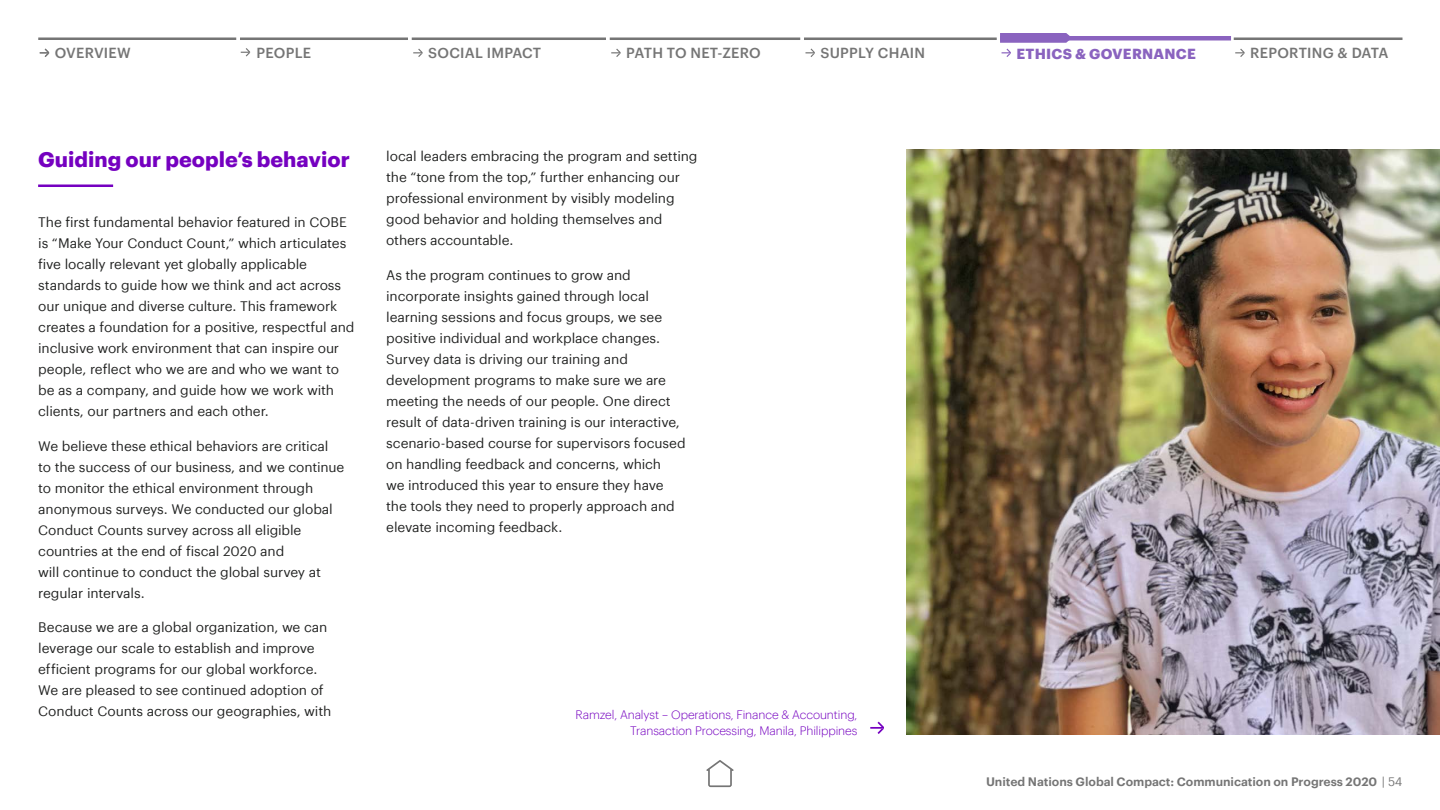
<style>
.page{position:relative;width:1440px;height:810px;background:#fff}
.page>*{position:absolute;margin:0;border:0;box-sizing:border-box;transform-origin:0 0}
.Medium_Headline_Blac{font:700 21px "Graphik";color:#7500c0}
.t1{font:500 14.25px "Graphik";letter-spacing:.015em;color:#757575}
.t2{font:700 14.25px "Graphik";letter-spacing:.015em;color:#8a63bf}
.Body_Copy{font:13.5px/21px "Graphik";letter-spacing:-.01em;color:#202120}
.Small_Headline{font:300 12px/16.5px "Graphik";letter-spacing:-.01em;color:#7500c0;text-align:right}
.t3{font:600 12px "Graphik";letter-spacing:-.005em;color:#757575}
.s1{font-weight:400}
</style>
<div class="page">
<svg style="left:706px;top:760px;width:28px;height:27px"></svg>
<svg style="left:38px;top:184px;width:75px;height:3px"></svg>
<img style="left:906px;top:149px;width:534px;height:586px">
<svg style="left:870px;top:722px;width:14px;height:12px"></svg>
<svg style="left:38px;top:33px;width:1364px;height:24px"></svg>
<p class="t1" style="left:55px;top:42px;width:78px">OVERVIEW</p>
<p class="t1" style="left:257px;top:42px;width:56px">PEOPLE</p>
<p class="t1" style="left:428px;top:42px;width:115px">SOCIAL IMPACT</p>
<p class="t1" style="left:626px;top:42px;width:136px">PATH TO NET-ZERO</p>
<p class="t1" style="left:821px;top:42px;width:106px">SUPPLY CHAIN</p>
<p class="t2" style="left:1017px;top:42px;width:181px">ETHICS &amp; GOVERNANCE</p>
<p class="t1" style="left:1250px;top:42px;width:140px">REPORTING &amp; DATA</p>
<p class="Medium_Headline_Blac" style="left:38px;top:143px;width:313px">Guiding our people’s behavior</p>
<p class="Body_Copy" style="left:38px;top:211px;width:318px">The first fundamental behavior featured in COBE is “Make Your Conduct Count,” which articulates five locally relevant yet globally applicable standards to guide how we think and act across our unique and diverse culture. This framework creates a foundation for a positive, respectful and inclusive work environment that can inspire our people, reflect who we are and who we want to be as a company, and guide how we work with clients, our partners and each other.</p>
<p class="Body_Copy" style="left:38px;top:434px;width:308px">We believe these ethical behaviors are critical to the success of our business, and we continue to monitor the ethical environment through anonymous surveys. We conducted our global Conduct Counts survey across all eligible countries at the end of fiscal 2020 and<br>will continue to conduct the global survey at regular intervals.</p>
<p class="Body_Copy" style="left:38px;top:616px;width:295px">Because we are a global organization, we can leverage our scale to establish and improve efficient programs for our global workforce.<br>We are pleased to see continued adoption of Conduct Counts across our geographies, with</p>
<p class="Body_Copy" style="left:386px;top:145px;width:313px">local leaders embracing the program and setting the “tone from the top,” further enhancing our professional environment by visibly modeling good behavior and holding themselves and others accountable.</p>
<p class="Body_Copy" style="left:386px;top:263px;width:301px">As the program continues to grow and incorporate insights gained through local learning sessions and focus groups, we see positive individual and workplace changes.<br>Survey data is driving our training and development programs to make sure we are meeting the needs of our people. One direct result of data-driven training is our interactive, scenario-based course for supervisors focused on handling feedback and concerns, which<br>we introduced this year to ensure they have the tools they need to properly approach and elevate incoming feedback.</p>
<p class="Small_Headline" style="left:576px;top:705px;width:283px">Ramzel, Analyst – Operations, Finance &amp; Accounting,<br>Transaction Processing, Manila, Philippines</p>
<p class="t3" style="left:986px;top:772px;width:418px">United Nations Global Compact: Communication on Progress 2020 <span class="s1">| 54</span></p>
</div>
